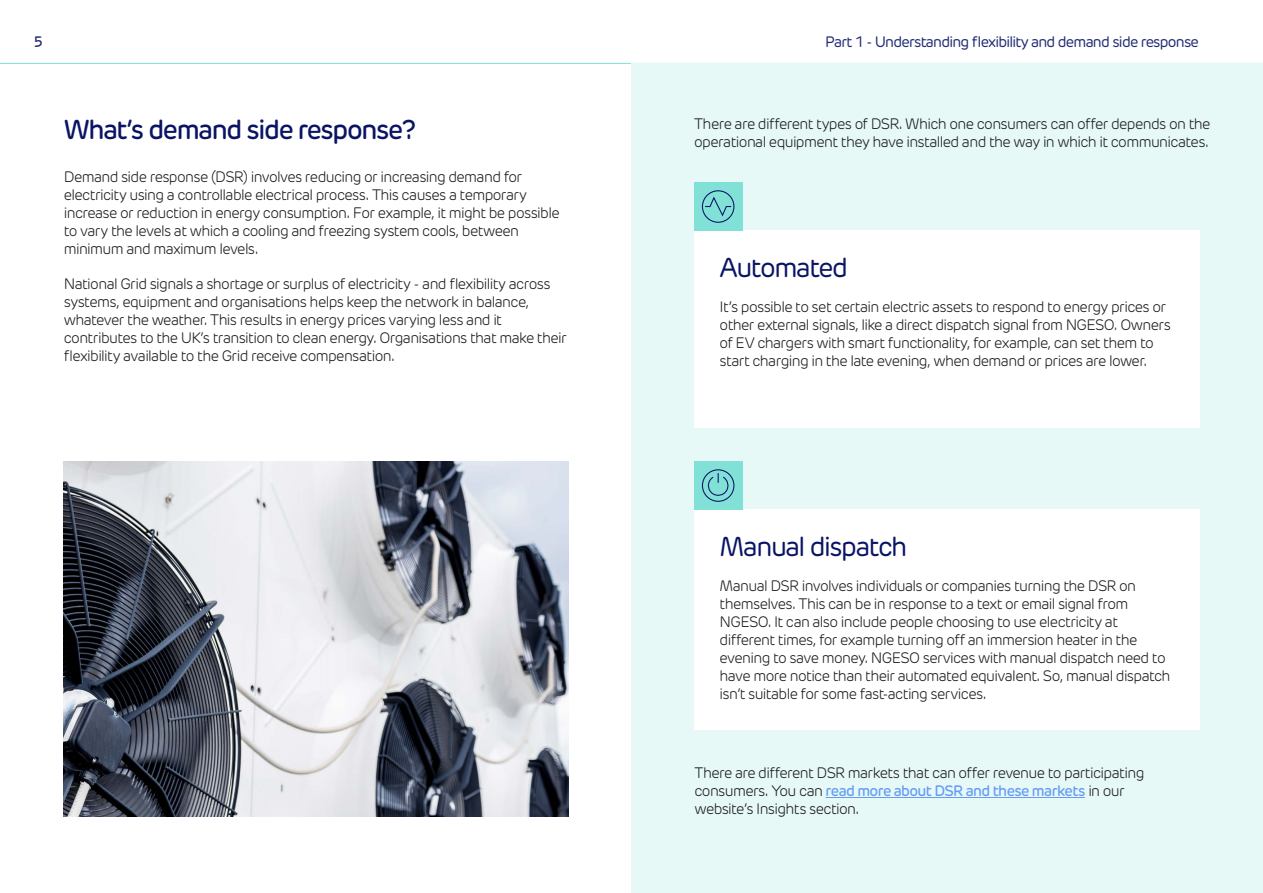
<style>
.page{position:relative;width:1263px;height:893px;background:#fff}
.page>*{position:absolute;margin:0;border:0;box-sizing:border-box;transform-origin:0 0}
.t1{font:500 27px "New Rubrik";letter-spacing:-.05em;color:#0a1464}
.t2{font:27px "New Rubrik";letter-spacing:-.055em;color:#0a1464}
.t3{font:300 15px/18px "New Rubrik";letter-spacing:-.04em;color:#1a1a1a}
.t4{font:15px "New Rubrik";letter-spacing:-.05em;color:#222c74}
.t5{font:500 15px "New Rubrik";color:#222c74}
.s1{font-weight:500;color:#669cf6}
</style>
<div class="page">
<hr style="left:0;top:63px;width:1263px;height:1px;background:#82e1d7">
<div style="left:631px;top:63px;width:632px;height:830px;background:#e6f9f7"></div>
<div style="left:694px;top:231px;width:505px;height:197px;background:#fff"></div>
<div style="left:694px;top:182px;width:48px;height:49px;background:#82e1d7"></div>
<svg style="left:705px;top:195px;width:27px;height:23px"></svg>
<div style="left:702px;top:190px;width:32px;height:33px;border:1px solid #0a1464;border-radius:50%"></div>
<div style="left:694px;top:510px;width:505px;height:220px;background:#fff"></div>
<div style="left:694px;top:461px;width:48px;height:49px;background:#82e1d7"></div>
<div style="left:702px;top:469px;width:32px;height:33px;border:1px solid #0a1464;border-radius:50%"></div>
<svg style="left:707px;top:474px;width:22px;height:23px"></svg>
<hr style="left:826px;top:797px;width:259px;height:1px;background:#669cf6">
<img style="left:64px;top:461px;width:505px;height:355px">
<p class="t5" style="left:34px;top:32px;width:11px">5</p>
<h1 class="t1" style="left:64px;top:113px;width:354px">What’s demand side response?</h1>
<p class="t3" style="left:64px;top:168px;width:497px">Demand side response (DSR) involves reducing or increasing demand for electricity using a controllable electrical process. This causes a temporary increase or reduction in energy consumption. For example, it might be possible to vary the levels at which a cooling and freezing system cools, between minimum and maximum levels.</p>
<p class="t3" style="left:64px;top:275px;width:505px">National Grid signals a shortage or surplus of electricity - and flexibility across systems, equipment and organisations helps keep the network in balance, whatever the weather. This results in energy prices varying less and it contributes to the UK’s transition to clean energy. Organisations that make their flexibility available to the Grid receive compensation.</p>
<p class="t4" style="left:825px;top:32px;width:375px">Part 1 - Understanding flexibility and demand side response</p>
<p class="t3" style="left:694px;top:115px;width:518px">There are different types of DSR. Which one consumers can offer depends on the operational equipment they have installed and the way in which it communicates.</p>
<h1 class="t2" style="left:720px;top:251px;width:130px">Automated</h1>
<p class="t3" style="left:720px;top:298px;width:453px">It’s possible to set certain electric assets to respond to energy prices or other external signals, like a direct dispatch signal from NGESO. Owners of EV chargers with smart functionality, for example, can set them to start charging in the late evening, when demand or prices are lower.</p>
<h1 class="t2" style="left:720px;top:530px;width:189px">Manual dispatch</h1>
<p class="t3" style="left:720px;top:577px;width:452px">Manual DSR involves individuals or companies turning the DSR on themselves. This can be in response to a text or email signal from NGESO. It can also include people choosing to use electricity at different times, for example turning off an immersion heater in the evening to save money. NGESO services with manual dispatch need to have more notice than their automated equivalent. So, manual dispatch isn’t suitable for some fast-acting services.</p>
<p class="t3" style="left:694px;top:763px;width:451px">There are different DSR markets that can offer revenue to participating consumers. You can <span class="s1">read more about DSR and these markets</span> in our website’s Insights section.</p>
</div>
